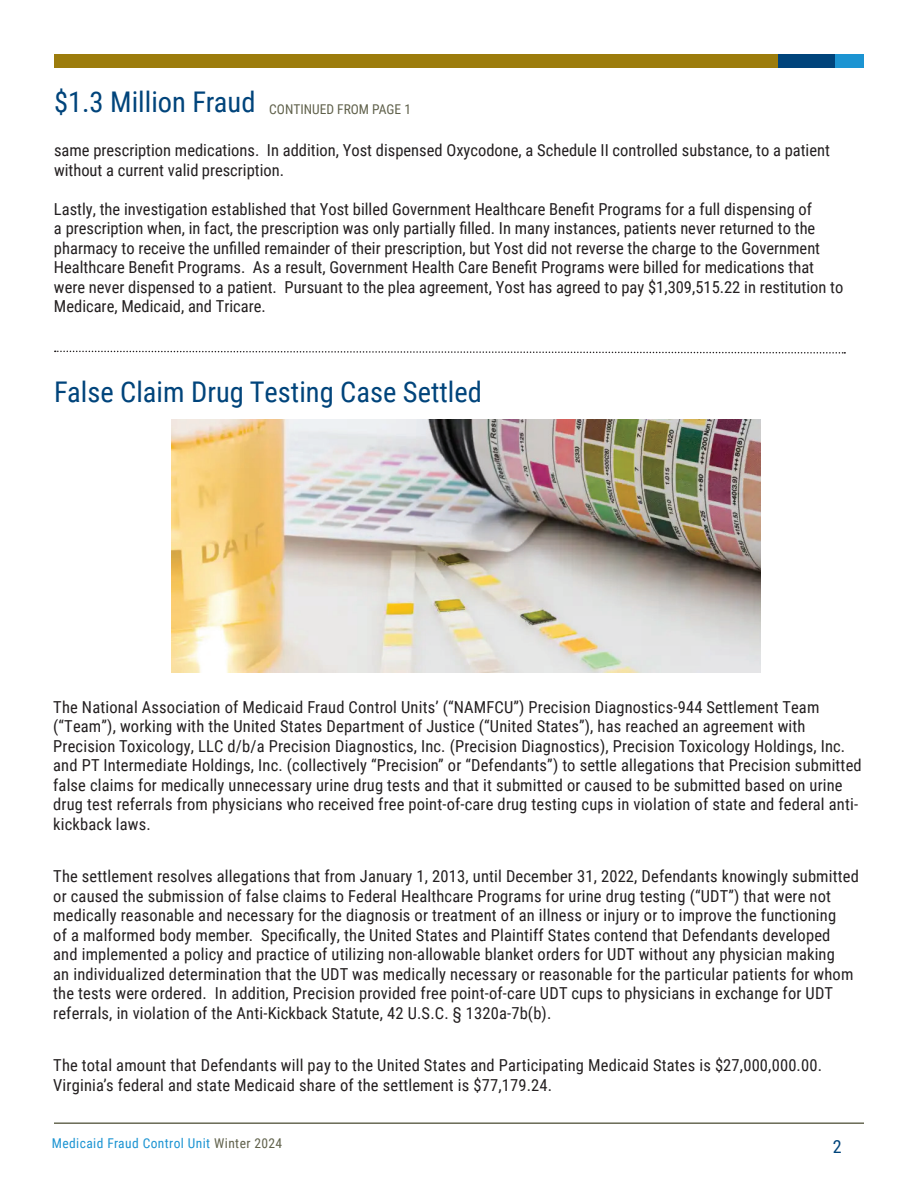
<style>
.page{position:relative;width:918px;height:1188px;background:#fff}
.page>*{position:absolute;margin:0;border:0;box-sizing:border-box;transform-origin:0 0}
.t1{font:28.5px "Roboto Condensed";color:#00447b}
.t2{font:18px "Roboto Condensed";color:#00447b}
.t3{font:16.5px/19.5px "Roboto Condensed";letter-spacing:.01em;color:#231f20}
.t4{font:13.5px "Roboto Condensed";letter-spacing:.03em;color:#1c94d2}
.t5{font:13.5px "Roboto Condensed";color:#60614b}
.s1{color:#60614b}
</style>
<div class="page">
<hr style="left:54px;top:1123px;width:810px;height:1px;background:#60614b">
<div style="left:54px;top:54px;width:804px;height:14px;background:#9c7c0c"></div>
<div style="left:835px;top:54px;width:29px;height:14px;background:#1c94d2"></div>
<div style="left:779px;top:54px;width:56px;height:14px;background:#00447b"></div>
<svg style="left:55px;top:350px;width:790px;height:4px"></svg>
<img style="left:171px;top:420px;width:590px;height:252px">
<h1 class="t1" style="left:54px;top:82px;width:203px">$1.3 Million Fraud</h1>
<p class="t5" style="left:269px;top:99px;width:143px">CONTINUED FROM PAGE 1</p>
<p class="t3" style="left:54px;top:140px;width:778px">same prescription medications. In addition, Yost dispensed Oxycodone, a Schedule II controlled substance, to a patient without a current valid prescription.</p>
<p class="t3" style="left:54px;top:198px;width:791px">Lastly, the investigation established that Yost billed Government Healthcare Benefit Programs for a full dispensing of<br>a prescription when, in fact, the prescription was only partially filled. In many instances, patients never returned to the pharmacy to receive the unfilled remainder of their prescription, but Yost did not reverse the charge to the Government Healthcare Benefit Programs. As a result, Government Health Care Benefit Programs were billed for medications that were never dispensed to a patient. Pursuant to the plea agreement, Yost has agreed to pay $1,309,515.22 in restitution to Medicare, Medicaid, and Tricare.</p>
<h1 class="t1" style="left:54px;top:372px;width:429px">False Claim Drug Testing Case Settled</h1>
<p class="t3" style="left:53px;top:697px;width:810px">The National Association of Medicaid Fraud Control Units’ (“NAMFCU”) Precision Diagnostics-944 Settlement Team (“Team”), working with the United States Department of Justice (“United States”), has reached an agreement with Precision Toxicology, LLC d/b/a Precision Diagnostics, Inc. (Precision Diagnostics), Precision Toxicology Holdings, Inc. and PT Intermediate Holdings, Inc. (collectively “Precision” or “Defendants”) to settle allegations that Precision submitted false claims for medically unnecessary urine drug tests and that it submitted or caused to be submitted based on urine drug test referrals from physicians who received free point-of-care drug testing cups in violation of state and federal anti&shy;kickback laws.</p>
<p class="t3" style="left:53px;top:866px;width:807px">The settlement resolves allegations that from January 1, 2013, until December 31, 2022, Defendants knowingly submitted or caused the submission of false claims to Federal Healthcare Programs for urine drug testing (“UDT”) that were not medically reasonable and necessary for the diagnosis or treatment of an illness or injury or to improve the functioning<br>of a malformed body member. Specifically, the United States and Plaintiff States contend that Defendants developed<br>and implemented a policy and practice of utilizing non-allowable blanket orders for UDT without any physician making<br>an individualized determination that the UDT was medically necessary or reasonable for the particular patients for whom the tests were ordered. In addition, Precision provided free point-of-care UDT cups to physicians in exchange for UDT referrals, in violation of the Anti-Kickback Statute, 42 U.S.C. § 1320a-7b(b).</p>
<p class="t3" style="left:53px;top:1055px;width:770px">The total amount that Defendants will pay to the United States and Participating Medicaid States is $27,000,000.00.<br>Virginia’s federal and state Medicaid share of the settlement is $77,179.24.</p>
<p class="t4" style="left:52px;top:1134px;width:232px">Medicaid Fraud Control Unit <span class="s1">Winter 2024</span></p>
<p class="t2" style="left:833px;top:1134px;width:10px">2</p>
</div>
